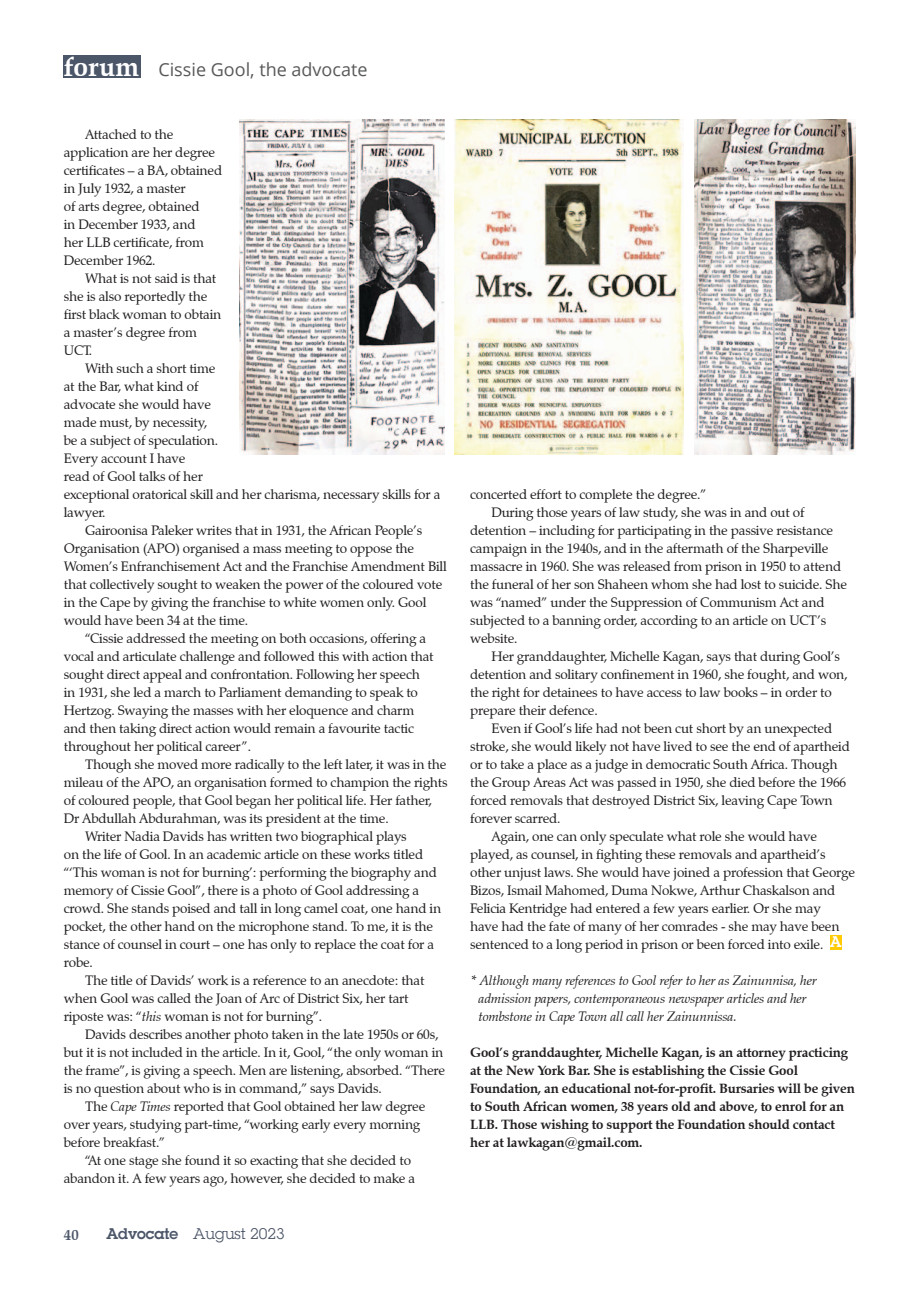
<style>
.page{position:relative;width:919px;height:1289px;background:#fff}
.page>*{position:absolute;margin:0;border:0;box-sizing:border-box;transform-origin:0 0}
.t1{font:700 27px "Zapf Calligraphic 801 BT";color:#fff}
.Body_one{font:18px "Open Sans";color:#58595b}
.t2{font:15px "Lubalin Graph";color:#4c5669}
.t3{font:700 15px "Zapf Calligraphic 801 BT";color:#4c5669}
.t4{font:600 15px "Lubalin Graph";color:#fff}
.Body_text{font:13.5px/18px "Zapf Calligraphic 801 BT";letter-spacing:-.015em;color:#231f20}
.Body_one-2{font:700 13.5px/18px "Zapf Calligraphic 801 BT";letter-spacing:-.015em;color:#231f20}
.Body_one-3{font:italic 13.5px/18px "Zapf Calligraphic 801 BT";letter-spacing:-.015em;color:#231f20}
.s1{font-style:italic}
.s2{font-weight:600}
</style>
<div class="page">
<div style="left:64px;top:55px;width:77px;height:23px;background:#4c5669"></div>
<div style="left:829px;top:934px;width:12px;height:15px;background:#ffcb04"></div>
<img style="left:694px;top:119px;width:161px;height:335px">
<img style="left:239px;top:119px;width:205px;height:335px">
<img style="left:454px;top:119px;width:229px;height:335px">
<h1 class="t1" style="left:64px;top:50px;width:77px">forum</h1>
<p class="Body_one" style="left:158px;top:57px;width:211px">Cissie Gool, the advocate</p>
<p class="Body_text" style="left:64px;top:125px;width:160px;text-indent:21px">Attached to the application are her degree certificates – a BA, obtained in July 1932, a master<br>of arts degree, obtained<br>in December 1933, and<br>her LLB certificate, from<br>December 1962.</p>
<p class="Body_text" style="left:64px;top:269px;width:159px;text-indent:21px">What is not said is that she is also reportedly the first black woman to obtain a master’s degree from<br>UCT.</p>
<p class="Body_text" style="left:64px;top:359px;width:378px;text-indent:21px">With such a short time<br>at the Bar, what kind of<br>advocate she would have<br>made must, by necessity,<br>be a subject of speculation.<br>Every account I have<br>read of Gool talks of her<br>exceptional oratorical skill and her charisma, necessary skills for a lawyer.</p>
<p class="Body_text" style="left:64px;top:521px;width:384px;text-indent:21px">Gairoonisa Paleker writes that in 1931, the African People’s Organisation (APO) organised a mass meeting to oppose the Women’s Enfranchisement Act and the Franchise Amendment Bill that collectively sought to weaken the power of the coloured vote in the Cape by giving the franchise to white women only. Gool would have been 34 at the time.</p>
<p class="Body_text" style="left:64px;top:629px;width:371px;text-indent:21px">“Cissie addressed the meeting on both occasions, offering a vocal and articulate challenge and followed this with action that sought direct appeal and confrontation. Following her speech in 1931, she led a march to Parliament demanding to speak to Hertzog. Swaying the masses with her eloquence and charm and then taking direct action would remain a favourite tactic throughout her political career”.</p>
<p class="Body_text" style="left:64px;top:755px;width:385px;text-indent:21px">Though she moved more radically to the left later, it was in the mileau of the APO, an organisation formed to champion the rights of coloured people, that Gool began her political life. Her father, Dr Abdullah Abdurahman, was its president at the time.</p>
<p class="Body_text" style="left:64px;top:827px;width:379px;text-indent:21px">Writer Nadia Davids has written two biographical plays<br>on the life of Gool. In an academic article on these works titled “‘This woman is not for burning’: performing the biography and memory of Cissie Gool”, there is a photo of Gool addressing a crowd. She stands poised and tall in long camel coat, one hand in pocket, the other hand on the microphone stand. To me, it is the stance of counsel in court – one has only to replace the coat for a robe.</p>
<p class="Body_text" style="left:64px;top:971px;width:362px;text-indent:21px">The title of Davids’ work is a reference to an anecdote: that when Gool was called the Joan of Arc of District Six, her tart riposte was: “<span class="s1">this</span> woman is not for burning”.</p>
<p class="Body_text" style="left:64px;top:1025px;width:383px;text-indent:21px">Davids describes another photo taken in the late 1950s or 60s, but it is not included in the article. In it, Gool, “the only woman in the frame”, is giving a speech. Men are listening, absorbed. “There is no question about who is in command,” says Davids.</p>
<p class="Body_text" style="left:64px;top:1097px;width:363px;text-indent:21px">The <span class="s1">Cape Times</span> reported that Gool obtained her law degree over years, studying part-time, “working early every morning before breakfast.”</p>
<p class="Body_text" style="left:64px;top:1151px;width:353px;text-align:right">“At one stage she found it so exacting that she decided to abandon it. A few years ago, however, she decided to make a</p>
<p class="t3" style="left:64px;top:1225px;width:16px">40</p>
<p class="t2" style="left:106px;top:1224px;width:180px"><span class="s2">Advocate</span> August 2023</p>
<p class="Body_text" style="left:470px;top:485px;width:238px">concerted effort to complete the degree.”</p>
<p class="Body_text" style="left:470px;top:503px;width:378px;text-indent:21px">During those years of law study, she was in and out of detention – including for participating in the passive resistance campaign in the 1940s, and in the aftermath of the Sharpeville massacre in 1960. She was released from prison in 1950 to attend the funeral of her son Shaheen whom she had lost to suicide. She was “named” under the Suppression of Communism Act and subjected to a banning order, according to an article on UCT’s website.</p>
<p class="Body_text" style="left:470px;top:647px;width:379px;text-indent:21px">Her granddaughter, Michelle Kagan, says that during Gool’s detention and solitary confinement in 1960, she fought, and won, the right for detainees to have access to law books – in order to prepare their defence.</p>
<p class="Body_text" style="left:470px;top:719px;width:381px;text-indent:21px">Even if Gool’s life had not been cut short by an unexpected stroke, she would likely not have lived to see the end of apartheid or to take a place as a judge in democratic South Africa. Though the Group Areas Act was passed in 1950, she died before the 1966 forced removals that destroyed District Six, leaving Cape Town forever scarred.</p>
<p class="Body_text" style="left:470px;top:827px;width:386px;text-indent:21px">Again, one can only speculate what role she would have played, as counsel, in fighting these removals and apartheid’s other unjust laws. She would have joined a profession that George Bizos, Ismail Mahomed, Duma Nokwe, Arthur Chaskalson and Felicia Kentridge had entered a few years earlier. Or she may<br>have had the fate of many of her comrades - she may have been sentenced to a long period in prison or been forced into exile.</p>
<p class="t4" style="left:829px;top:931px;width:13px">A</p>
<p class="Body_one-3" style="left:478px;top:971px;width:340px;text-indent:-9px">* Although many references to Gool refer to her as Zainunnisa, her admission papers, contemporaneous newspaper articles and her tombstone in Cape Town all call her Zainunnissa.</p>
<p class="Body_one-2" style="left:470px;top:1043px;width:386px">Gool’s granddaughter, Michelle Kagan, is an attorney practicing at the New York Bar. She is establishing the Cissie Gool Foundation, an educational not-for-profit. Bursaries will be given to South African women, 38 years old and above, to enrol for an LLB. Those wishing to support the Foundation should contact her at lawkagan@gmail.com.</p>
</div>
